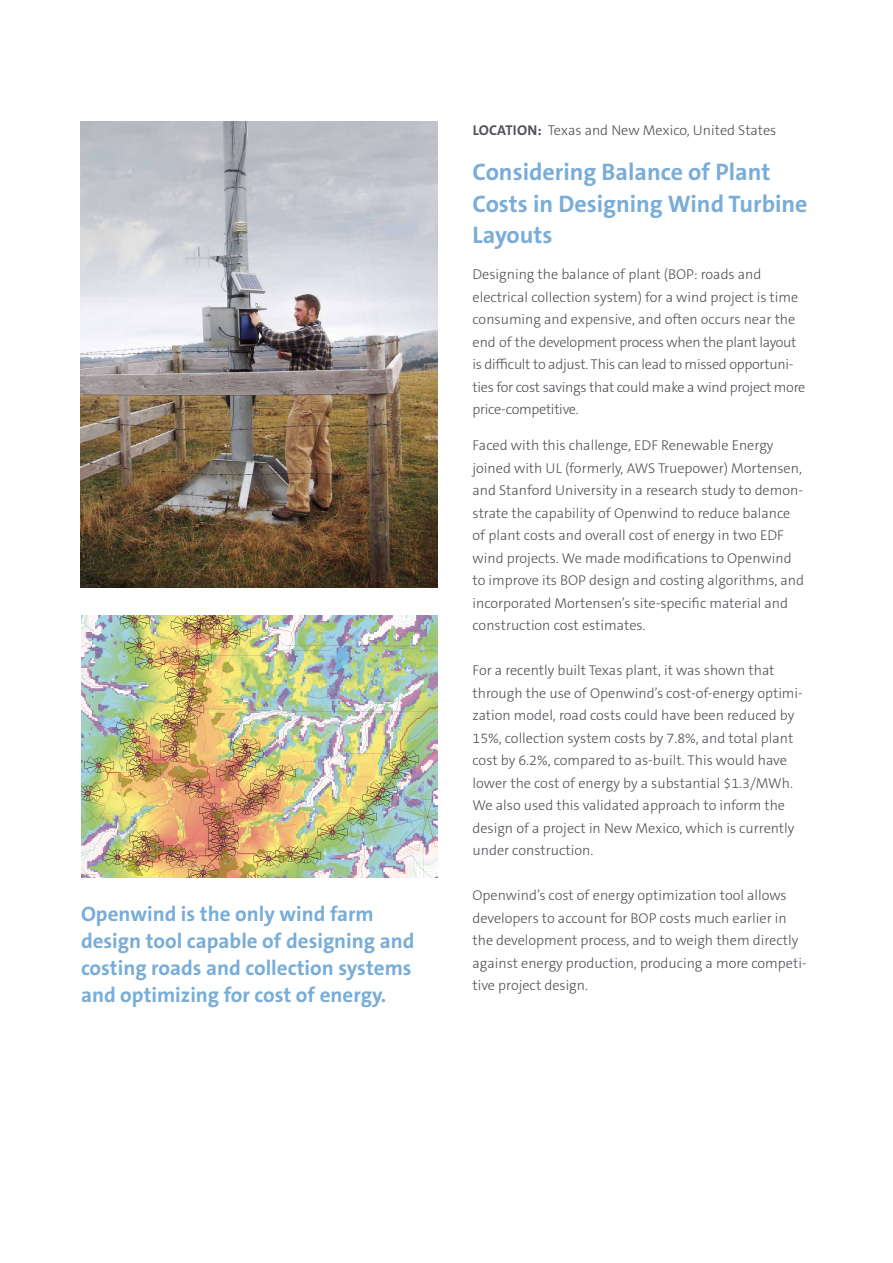
<style>
.page{position:relative;width:893px;height:1263px;background:#fff}
.page>*{position:absolute;margin:0;border:0;box-sizing:border-box;transform-origin:0 0}
.t1{font:700 24px/31.5px "The Sans C5";color:#79add8}
.t2{font:700 21px/27px "The Sans C5";color:#77add8}
.t3{font:300 14.25px/22.5px "The Sans C5";color:#525158}
.t4{font:300 14.25px/22.5px "The Sans C5";letter-spacing:-.02em;color:#525158}
.s1{font-weight:700}
</style>
<div class="page">
<img style="left:80px;top:122px;width:357px;height:466px">
<img style="left:81px;top:616px;width:356px;height:261px">
<h2 class="t2" style="left:81px;top:900px;width:335px">Openwind is the only wind farm design tool capable of designing and costing roads and collection systems and optimizing for cost of energy.</h2>
<p class="t3" style="left:473px;top:119px;width:305px"><span class="s1">LOCATION:</span> Texas and New Mexico, United States</p>
<h1 class="t1" style="left:472px;top:156px;width:337px">Considering Balance of Plant<br>Costs in Designing Wind Turbine<br>Layouts</h1>
<p class="t4" style="left:472px;top:263px;width:334px">Designing the balance of plant (BOP: roads and electrical collection system) for a wind project is time consuming and expensive, and often occurs near the end of the development process when the plant layout is difficult to adjust. This can lead to missed opportuni&shy;ties for cost savings that could make a wind project more price-competitive.</p>
<p class="t3" style="left:472px;top:434px;width:333px">Faced with this challenge, EDF Renewable Energy joined with UL (formerly, AWS Truepower) Mortensen, and Stanford University in a research study to demon&shy;strate the capability of Openwind to reduce balance of plant costs and overall cost of energy in two EDF wind projects. We made modifications to Openwind to improve its BOP design and costing algorithms, and incorporated Mortensen’s site-specific material and construction cost estimates.</p>
<p class="t3" style="left:472px;top:659px;width:332px">For a recently built Texas plant, it was shown that through the use of Openwind’s cost-of-energy optimi&shy;zation model, road costs could have been reduced by 15%, collection system costs by 7.8%, and total plant cost by 6.2%, compared to as-built. This would have lower the cost of energy by a substantial $1.3/MWh.<br>We also used this validated approach to inform the design of a project in New Mexico, which is currently under construction.</p>
<p class="t3" style="left:472px;top:884px;width:336px">Openwind’s cost of energy optimization tool allows developers to account for BOP costs much earlier in the development process, and to weigh them directly against energy production, producing a more competi&shy;tive project design.</p>
</div>
